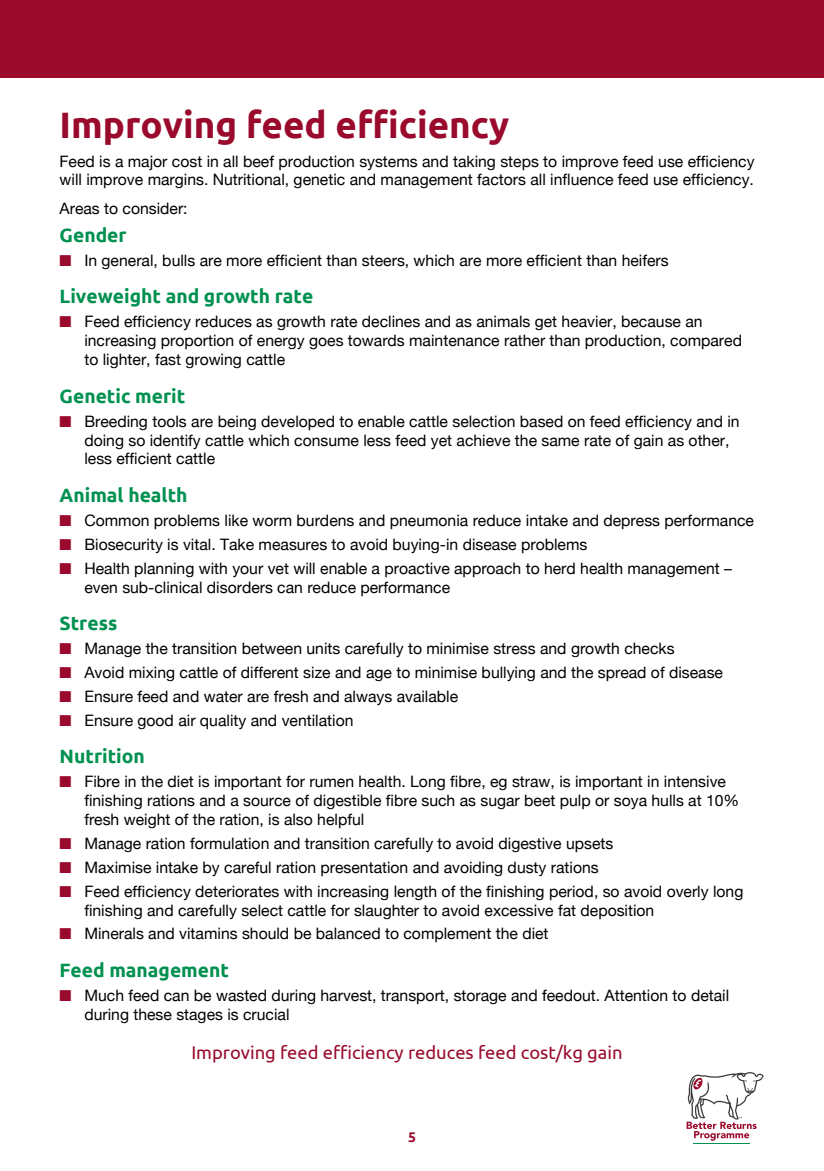
<style>
.page{position:relative;width:824px;height:1171px;background:#fff}
.page>*{position:absolute;margin:0;border:0;box-sizing:border-box;transform-origin:0 0}
.LOU_Main_Head{font:700 36.75px "Ubuntu";color:#990a2c}
.NEW_Subheads{font:700 19.25px "Ubuntu";color:#009150}
.TOP_TIPS{font:18.38px "Ubuntu";color:#990a2c}
.NEW_Body_text{font:15.75px/18.9px "Helvetica Neue";color:#000}
.t1{font:700 14px "Ubuntu";color:#990a2c}
.s1{color:#990a2c}
</style>
<div class="page">
<div style="left:0;top:0;width:823px;height:77px;background:#990a2c"></div>
<svg style="left:686px;top:1072px;width:77px;height:68px"></svg>
<hr style="left:693px;top:1142px;width:56px;height:1px;background:#009150">
<p class="LOU_Main_Head" style="left:60px;top:102px;width:451px">Improving feed efficiency</p>
<p class="NEW_Body_text" style="left:60px;top:152px;width:696px">Feed is a major cost in all beef production systems and taking steps to improve feed use efficiency will improve margins. Nutritional, genetic and management factors all influence feed use efficiency.</p>
<p class="NEW_Body_text" style="left:60px;top:200px;width:130px">Areas to consider:</p>
<p class="NEW_Subheads" style="left:60px;top:223px;width:69px">Gender</p>
<p class="NEW_Body_text" style="left:60px;top:252px;width:610px"><span class="s1">■</span> In general, bulls are more efficient than steers, which are more efficient than heifers</p>
<p class="NEW_Subheads" style="left:60px;top:285px;width:255px">Liveweight and growth rate</p>
<p class="NEW_Body_text" style="left:84px;top:313px;width:659px;text-indent:-25px"><span class="s1">■</span> Feed efficiency reduces as growth rate declines and as animals get heavier, because an increasing proportion of energy goes towards maintenance rather than production, compared to lighter, fast growing cattle</p>
<p class="NEW_Subheads" style="left:60px;top:384px;width:127px">Genetic merit</p>
<p class="NEW_Body_text" style="left:84px;top:412px;width:656px;text-indent:-25px"><span class="s1">■</span> Breeding tools are being developed to enable cattle selection based on feed efficiency and in doing so identify cattle which consume less feed yet achieve the same rate of gain as other, less efficient cattle</p>
<p class="NEW_Subheads" style="left:60px;top:483px;width:129px">Animal health</p>
<p class="NEW_Body_text" style="left:60px;top:512px;width:696px"><span class="s1">■</span> Common problems like worm burdens and pneumonia reduce intake and depress performance</p>
<p class="NEW_Body_text" style="left:60px;top:536px;width:529px"><span class="s1">■</span> Biosecurity is vital. Take measures to avoid buying-in disease problems</p>
<p class="NEW_Body_text" style="left:84px;top:559px;width:649px;text-indent:-25px"><span class="s1">■</span> Health planning with your vet will enable a proactive approach to herd health management – even sub-clinical disorders can reduce performance</p>
<p class="NEW_Subheads" style="left:60px;top:612px;width:59px">Stress</p>
<p class="NEW_Body_text" style="left:60px;top:640px;width:616px"><span class="s1">■</span> Manage the transition between units carefully to minimise stress and growth checks</p>
<p class="NEW_Body_text" style="left:60px;top:664px;width:665px"><span class="s1">■</span> Avoid mixing cattle of different size and age to minimise bullying and the spread of disease</p>
<p class="NEW_Body_text" style="left:60px;top:688px;width:400px"><span class="s1">■</span> Ensure feed and water are fresh and always available</p>
<p class="NEW_Body_text" style="left:60px;top:711px;width:295px"><span class="s1">■</span> Ensure good air quality and ventilation</p>
<p class="NEW_Subheads" style="left:60px;top:745px;width:87px">Nutrition</p>
<p class="NEW_Body_text" style="left:84px;top:773px;width:656px;text-indent:-25px"><span class="s1">■</span> Fibre in the diet is important for rumen health. Long fibre, eg straw, is important in intensive finishing rations and a source of digestible fibre such as sugar beet pulp or soya hulls at 10% fresh weight of the ration, is also helpful</p>
<p class="NEW_Body_text" style="left:60px;top:835px;width:555px"><span class="s1">■</span> Manage ration formulation and transition carefully to avoid digestive upsets</p>
<p class="NEW_Body_text" style="left:60px;top:858px;width:540px"><span class="s1">■</span> Maximise intake by careful ration presentation and avoiding dusty rations</p>
<p class="NEW_Body_text" style="left:84px;top:882px;width:660px;text-indent:-25px"><span class="s1">■</span> Feed efficiency deteriorates with increasing length of the finishing period, so avoid overly long finishing and carefully select cattle for slaughter to avoid excessive fat deposition</p>
<p class="NEW_Body_text" style="left:60px;top:925px;width:490px"><span class="s1">■</span> Minerals and vitamins should be balanced to complement the diet</p>
<p class="NEW_Subheads" style="left:60px;top:958px;width:171px">Feed management</p>
<p class="NEW_Body_text" style="left:84px;top:987px;width:646px;text-indent:-25px"><span class="s1">■</span> Much feed can be wasted during harvest, transport, storage and feedout. Attention to detail during these stages is crucial</p>
<p class="TOP_TIPS" style="left:191px;top:1041px;width:433px">Improving feed efficiency reduces feed cost/kg gain</p>
<p class="t1" style="left:408px;top:1128px;width:9px">5</p>
</div>
